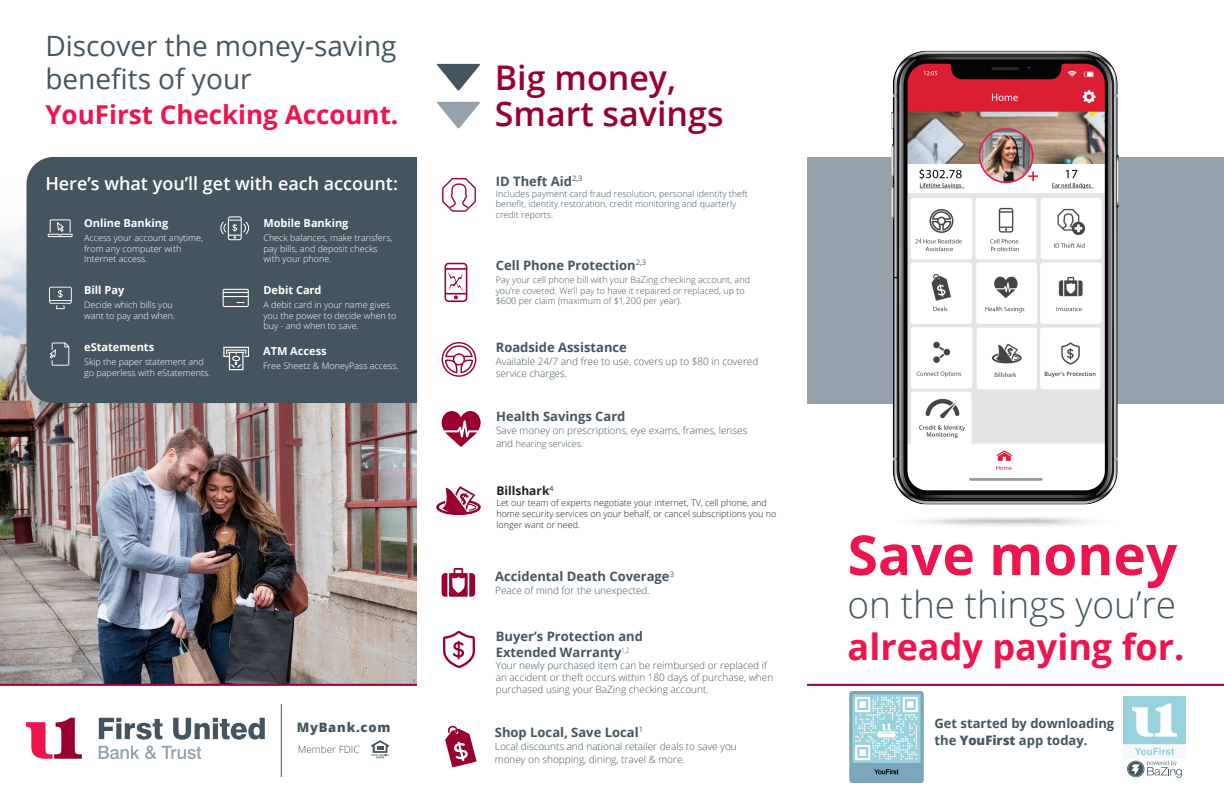
<style>
.page{position:relative;width:1224px;height:792px;background:#fff}
.page>*{position:absolute;margin:0;border:0;box-sizing:border-box;transform-origin:0 0}
.t1{font:700 55px "Open Sans";color:#ed154e}
.t2{font:300 37px "Open Sans";color:#45555f}
.t3{font:700 36px "Open Sans";color:#ed154e}
.t4{font:600 34px "Open Sans";color:#98012d}
.t5{font:28px/33px "Open Sans";color:#45555f}
.t6{font:700 26px "Open Sans";color:#ed154e}
.t7{font:600 18px "Open Sans";color:#fff}
.t8{font:700 13px/17px "Open Sans";color:#45555f}
.t9{font:800 13px "Open Sans";letter-spacing:.06em;color:#45555f}
.t10{font:700 12px "Open Sans";color:#231f20}
.t11{font:700 11px "Open Sans";color:#fff}
.t12{font:300 10px/12px "Open Sans";color:#45555f}
.t13{font:300 9px/10.8px "Open Sans";color:#fff}
.t14{font:300 9px/10.8px "Open Sans";color:#45555f}
.t15{font:300 9px/10.8px "Open Sans";color:#231f20}
.s1{font-size:10px}
.s2{font-weight:800}
</style>
<div class="page">
<img style="left:0;top:226px;width:417px;height:458px">
<div style="left:26px;top:157px;width:391px;height:246px;background:#45555f"></div>
<div style="left:807px;top:157px;width:417px;height:246px;background:#95a2ac"></div>
<svg style="left:48px;top:219px;width:25px;height:18px"></svg>
<svg style="left:220px;top:216px;width:29px;height:24px"></svg>
<svg style="left:49px;top:287px;width:23px;height:22px"></svg>
<svg style="left:223px;top:289px;width:26px;height:18px"></svg>
<svg style="left:50px;top:343px;width:19px;height:23px"></svg>
<hr style="left:0;top:684px;width:417px;height:2px;background:#98012d">
<hr style="left:807px;top:684px;width:417px;height:2px;background:#98012d">
<img style="left:885px;top:50px;width:241px;height:455px">
<svg style="left:371px;top:740px;width:18px;height:18px"></svg>
<hr style="left:281px;top:704px;width:1px;height:73px;background:#45555f">
<svg style="left:442px;top:342px;width:34px;height:35px"></svg>
<svg style="left:442px;top:568px;width:33px;height:29px"></svg>
<svg style="left:443px;top:631px;width:32px;height:37px"></svg>
<svg style="left:437px;top:64px;width:43px;height:27px"></svg>
<svg style="left:437px;top:102px;width:43px;height:27px"></svg>
<svg style="left:445px;top:263px;width:22px;height:39px"></svg>
<svg style="left:26px;top:718px;width:56px;height:41px"></svg>
<svg style="left:99px;top:718px;width:63px;height:22px"></svg>
<svg style="left:173px;top:718px;width:92px;height:22px"></svg>
<svg style="left:99px;top:746px;width:40px;height:13px"></svg>
<svg style="left:145px;top:746px;width:56px;height:13px"></svg>
<svg style="left:223px;top:347px;width:26px;height:23px"></svg>
<svg style="left:445px;top:725px;width:32px;height:42px"></svg>
<svg style="left:441px;top:411px;width:40px;height:36px"></svg>
<svg style="left:442px;top:178px;width:34px;height:34px"></svg>
<img style="left:849px;top:692px;width:75px;height:90px">
<svg style="left:436px;top:486px;width:45px;height:29px"></svg>
<svg style="left:1127px;top:761px;width:55px;height:17px"></svg>
<img style="left:1124px;top:696px;width:61px;height:60px">
<p class="t5" style="left:45px;top:29px;width:353px">Discover the money-saving benefits of your</p>
<p class="t6" style="left:45px;top:96px;width:354px">YouFirst Checking Account.</p>
<p class="t7" style="left:45px;top:171px;width:354px">Here’s what you’ll get with each account:</p>
<p class="t11" style="left:84px;top:215px;width:86px">Online Banking</p>
<p class="t11" style="left:263px;top:215px;width:87px">Mobile Banking</p>
<p class="t13" style="left:84px;top:232px;width:120px">Access your account anytime, from any computer with<br>Internet access.</p>
<p class="t13" style="left:84px;top:299px;width:93px">Decide which bills you want to pay and when.</p>
<p class="t13" style="left:84px;top:356px;width:128px">Skip the paper statement and go paperless with eStatements.</p>
<p class="t11" style="left:84px;top:282px;width:42px">Bill Pay</p>
<p class="t11" style="left:84px;top:339px;width:72px">eStatements</p>
<p class="t13" style="left:263px;top:232px;width:131px">Check balances, make transfers, pay bills, and deposit checks with your phone.</p>
<p class="t13" style="left:263px;top:299px;width:135px">A debit card in your name gives you the power to decide when to buy - and when to save.</p>
<p class="t11" style="left:263px;top:282px;width:60px">Debit Card</p>
<p class="t11" style="left:263px;top:343px;width:65px">ATM Access</p>
<p class="t13" style="left:263px;top:360px;width:137px">Free Sheetz &amp; MoneyPass access.</p>
<p class="t4" style="left:495px;top:54px;width:183px">Big money,</p>
<p class="t4" style="left:495px;top:90px;width:230px">Smart savings</p>
<p class="t8" style="left:496px;top:172px;width:88px">ID Theft Aid<sup>2,3</sup></p>
<p class="t14" style="left:496px;top:188px;width:254px">Includes payment card fraud resolution, personal identity theft benefit, identity restoration, credit monitoring and quarterly credit reports.</p>
<p class="t8" style="left:496px;top:256px;width:152px">Cell Phone Protection<sup>2,3</sup></p>
<p class="t14" style="left:496px;top:274px;width:256px">Pay your cell phone bill with your BaZing checking account, and you’re covered. We’ll pay to have it repaired or replaced, up to $600 per claim (maximum of $1,200 per year).</p>
<p class="t8" style="left:496px;top:339px;width:133px">Roadside Assistance</p>
<p class="t12" style="left:496px;top:355px;width:264px">Available 24/7 and free to use, covers up to $80 in covered service charges.</p>
<p class="t8" style="left:496px;top:407px;width:131px">Health Savings Card</p>
<p class="t12" style="left:496px;top:424px;width:253px">Save money on prescriptions, eye exams, frames, lenses</p>
<p class="t14" style="left:496px;top:438px;width:89px"><span class="s1">and</span> hearing services.</p>
<p class="t10" style="left:496px;top:482px;width:59px">Billshark<sup>4</sup></p>
<p class="t15" style="left:496px;top:497px;width:282px">Let our team of experts negotiate your internet, TV, cell phone, and home security services on your behalf, or cancel subscriptions you no longer want or need.</p>
<p class="t8" style="left:495px;top:568px;width:180px">Accidental Death Coverage<sup>3</sup></p>
<p class="t12" style="left:495px;top:584px;width:156px">Peace of mind for the unexpected.</p>
<p class="t8" style="left:496px;top:628px;width:149px">Buyer’s Protection and</p>
<p class="t8" style="left:496px;top:643px;width:135px">Extended Warranty<sup>1,2</sup></p>
<p class="t12" style="left:496px;top:659px;width:279px">Your newly purchased item can be reimbursed or replaced if an accident or theft occurs within 180 days of purchase, when purchased using your BaZing checking account.</p>
<p class="t1" style="left:848px;top:516px;width:331px">Save money</p>
<p class="t2" style="left:848px;top:579px;width:330px">on the things you’re</p>
<p class="t3" style="left:848px;top:622px;width:338px">already paying for.</p>
<p class="t9" style="left:297px;top:718px;width:95px">MyBank.com</p>
<p class="t8" style="left:934px;top:715px;width:181px">Get started by downloading the <span class="s2">YouFirst</span> app today.</p>
<p class="t8" style="left:495px;top:723px;width:150px">Shop Local, Save Local<sup>1</sup></p>
<p class="t12" style="left:495px;top:739px;width:243px;line-height:13px">Local discounts and national retailer deals to save you money on shopping, dining, travel &amp; more.</p>
<p class="t12" style="left:298px;top:743px;width:63px">Member FDIC</p>
</div>
